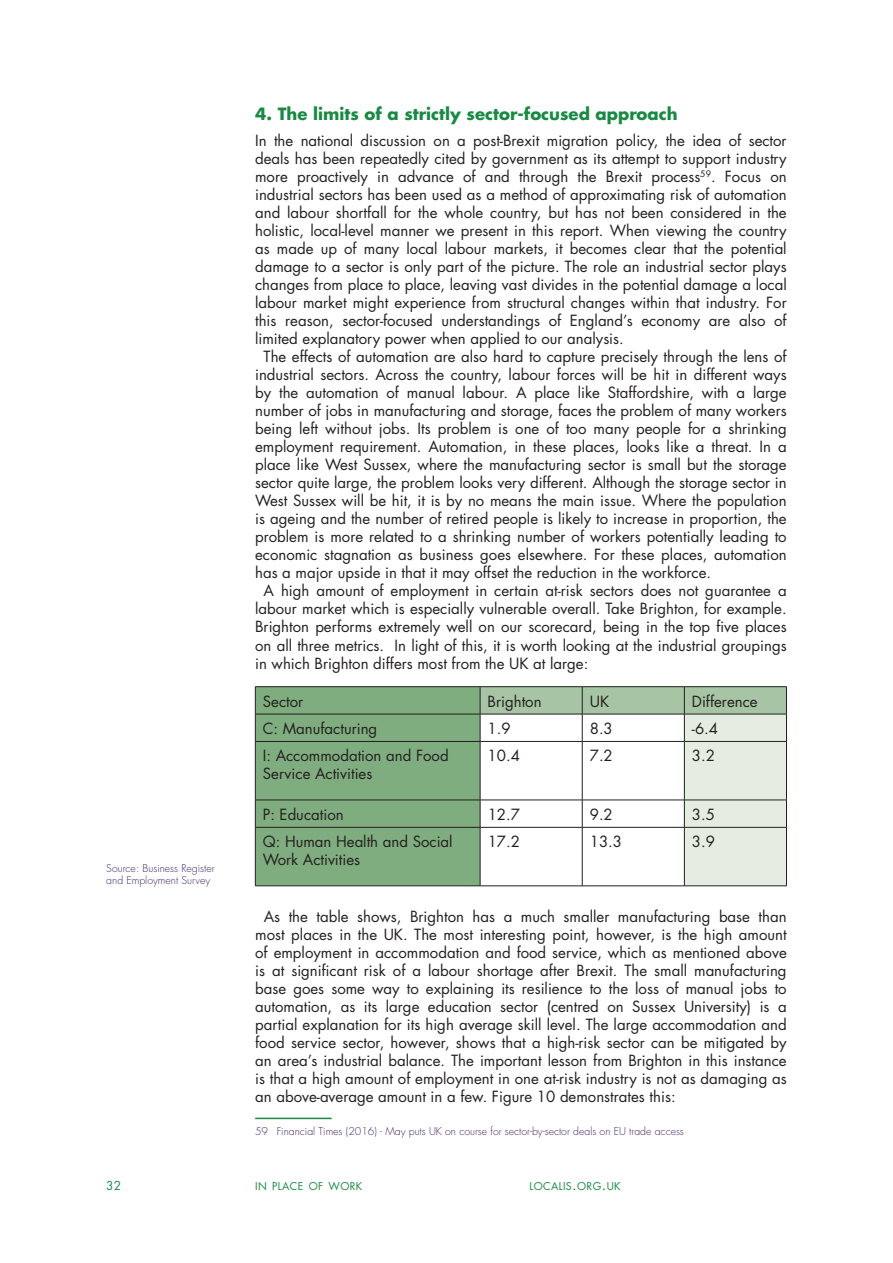
<style>
.page{position:relative;width:893px;height:1263px;background:#fff}
.page>*{position:absolute;margin:0;border:0;box-sizing:border-box;transform-origin:0 0}
.t1{font:700 16.5px "Futura Std";color:#188a43}
.t2{font:15px/18px "Futura Std";color:#231f20}
.t3{font:12px "Futura Std";color:#188a43}
.t4{font:300 10.5px/12px "Futura Std";color:#462569}
.t5{font:10.5px "Futura Std";letter-spacing:.035em;color:#188a43}
.s1{font-size:15px}
</style>
<div class="page">
<hr style="left:480px;top:686px;width:102px;height:1px;background:#231f20">
<hr style="left:582px;top:686px;width:102px;height:1px;background:#231f20">
<hr style="left:684px;top:686px;width:103px;height:1px;background:#231f20">
<hr style="left:255px;top:686px;width:225px;height:1px;background:#231f20">
<svg style="left:255px;top:687px;width:532px;height:199px"></svg>
<hr style="left:255px;top:827px;width:225px;height:1px;background:#231f20">
<hr style="left:255px;top:827px;width:1px;height:59px;background:#231f20">
<hr style="left:480px;top:827px;width:1px;height:59px;background:#231f20">
<hr style="left:255px;top:885px;width:225px;height:1px;background:#231f20">
<hr style="left:255px;top:1118px;width:77px;height:1px;background:#188a43">
<p class="t4" style="left:106px;top:862px;width:110px">Source: Business Register and Employment Survey</p>
<p class="t1" style="left:255px;top:103px;width:424px">4. The limits of a strictly sector-focused approach</p>
<p class="t2" style="left:255px;top:132px;width:533px">In the national discussion on a post-Brexit migration policy, the idea of sector</p>
<p class="t2" style="left:255px;top:150px;width:533px">deals has been repeatedly cited by government as its attempt to support industry</p>
<p class="t2" style="left:255px;top:168px;width:533px">more proactively in advance of and through the Brexit process<sup>59</sup>. Focus on</p>
<p class="t2" style="left:255px;top:186px;width:533px">industrial sectors has been used as a method of approximating risk of automation</p>
<p class="t2" style="left:255px;top:204px;width:533px">and labour shortfall for the whole country, but has not been considered in the</p>
<p class="t2" style="left:255px;top:222px;width:533px">holistic, local-level manner we present in this report. When viewing the country</p>
<p class="t2" style="left:255px;top:240px;width:533px">as made up of many local labour markets, it becomes clear that the potential</p>
<p class="t2" style="left:255px;top:258px;width:533px">damage to a sector is only part of the picture. The role an industrial sector plays</p>
<p class="t2" style="left:255px;top:276px;width:533px">changes from place to place, leaving vast divides in the potential damage a local</p>
<p class="t2" style="left:255px;top:294px;width:533px">labour market might experience from structural changes within that industry. For</p>
<p class="t2" style="left:255px;top:312px;width:533px">this reason, sector-focused understandings of England’s economy are also of</p>
<p class="t2" style="left:255px;top:330px;width:370px">limited explanatory power when applied to our analysis.</p>
<p class="t2" style="left:264px;top:348px;width:524px">The effects of automation are also hard to capture precisely through the lens of</p>
<p class="t2" style="left:255px;top:366px;width:533px">industrial sectors. Across the country, labour forces will be hit in different ways</p>
<p class="t2" style="left:255px;top:384px;width:533px">by the automation of manual labour. A place like Staffordshire, with a large</p>
<p class="t2" style="left:255px;top:402px;width:533px">number of jobs in manufacturing and storage, faces the problem of many workers</p>
<p class="t2" style="left:255px;top:420px;width:533px">being left without jobs. Its problem is one of too many people for a shrinking</p>
<p class="t2" style="left:255px;top:438px;width:533px">employment requirement. Automation, in these places, looks like a threat. In a</p>
<p class="t2" style="left:255px;top:456px;width:533px">place like West Sussex, where the manufacturing sector is small but the storage</p>
<p class="t2" style="left:255px;top:474px;width:533px">sector quite large, the problem looks very different. Although the storage sector in</p>
<p class="t2" style="left:255px;top:492px;width:533px">West Sussex will be hit, it is by no means the main issue. Where the population</p>
<p class="t2" style="left:255px;top:510px;width:533px">is ageing and the number of retired people is likely to increase in proportion, the</p>
<p class="t2" style="left:255px;top:528px;width:533px">problem is more related to a shrinking number of workers potentially leading to</p>
<p class="t2" style="left:255px;top:546px;width:533px">economic stagnation as business goes elsewhere. For these places, automation</p>
<p class="t2" style="left:255px;top:564px;width:457px">has a major upside in that it may offset the reduction in the workforce.</p>
<p class="t2" style="left:264px;top:582px;width:524px">A high amount of employment in certain at-risk sectors does not guarantee a</p>
<p class="t2" style="left:255px;top:600px;width:533px">labour market which is especially vulnerable overall. Take Brighton, for example.</p>
<p class="t2" style="left:255px;top:618px;width:533px">Brighton performs extremely well on our scorecard, being in the top five places</p>
<p class="t2" style="left:255px;top:636px;width:533px">on all three metrics. In light of this, it is worth looking at the industrial groupings</p>
<p class="t2" style="left:255px;top:654px;width:335px">in which Brighton differs most from the UK at large:</p>
<p class="t2" style="left:263px;top:692px;width:42px">Sector</p>
<p class="t2" style="left:488px;top:692px;width:56px">Brighton</p>
<p class="t2" style="left:590px;top:692px;width:21px">UK</p>
<p class="t2" style="left:692px;top:692px;width:67px">Difference</p>
<p class="t2" style="left:263px;top:720px;width:116px">C: Manufacturing</p>
<p class="t2" style="left:488px;top:720px;width:25px">1.9</p>
<p class="t2" style="left:590px;top:720px;width:25px">8.3</p>
<p class="t2" style="left:692px;top:720px;width:28px">-6.4</p>
<p class="t2" style="left:263px;top:747px;width:187px">I: Accommodation and Food<br>Service Activities</p>
<p class="t2" style="left:488px;top:747px;width:34px">10.4</p>
<p class="t2" style="left:590px;top:747px;width:25px">7.2</p>
<p class="t2" style="left:692px;top:747px;width:25px">3.2</p>
<p class="t2" style="left:263px;top:805px;width:82px">P: Education</p>
<p class="t2" style="left:488px;top:805px;width:34px">12.7</p>
<p class="t2" style="left:590px;top:805px;width:25px">9.2</p>
<p class="t2" style="left:692px;top:805px;width:25px">3.5</p>
<p class="t2" style="left:263px;top:833px;width:191px">Q: Human Health and Social<br>Work Activities</p>
<p class="t2" style="left:488px;top:833px;width:34px">17.2</p>
<p class="t2" style="left:590px;top:833px;width:34px">13.3</p>
<p class="t2" style="left:692px;top:833px;width:25px">3.9</p>
<p class="t2" style="left:255px;top:908px;width:533px;text-align:justify;text-indent:9px">As the table shows, Brighton has a much smaller manufacturing base than most places in the UK. The most interesting point, however, is the high amount of employment in accommodation and food service, which as mentioned above is at significant risk of a labour shortage after Brexit. The small manufacturing base goes some way to explaining its resilience to the loss of manual jobs to automation, as its large education sector (centred on Sussex University) is a partial explanation for its high average skill level. The large accommodation and food service sector, however, shows that a high-risk sector can be mitigated by an area’s industrial balance. The important lesson from Brighton in this instance is that a high amount of employment in one at-risk industry is not as damaging as an above-average amount in a few. Figure 10 demonstrates this:</p>
<p class="t4" style="left:255px;top:1126px;width:430px">59 Financial Times (2016) - May puts UK on course for sector-by-sector deals on EU trade access</p>
<p class="t3" style="left:106px;top:1178px;width:16px">32</p>
<p class="t5" style="left:255px;top:1180px;width:109px">IN PLACE OF WORK</p>
<p class="t5" style="left:529px;top:1180px;width:93px">LOCALIS<span class="s1">.</span>ORG<span class="s1">.</span>UK</p>
</div>
